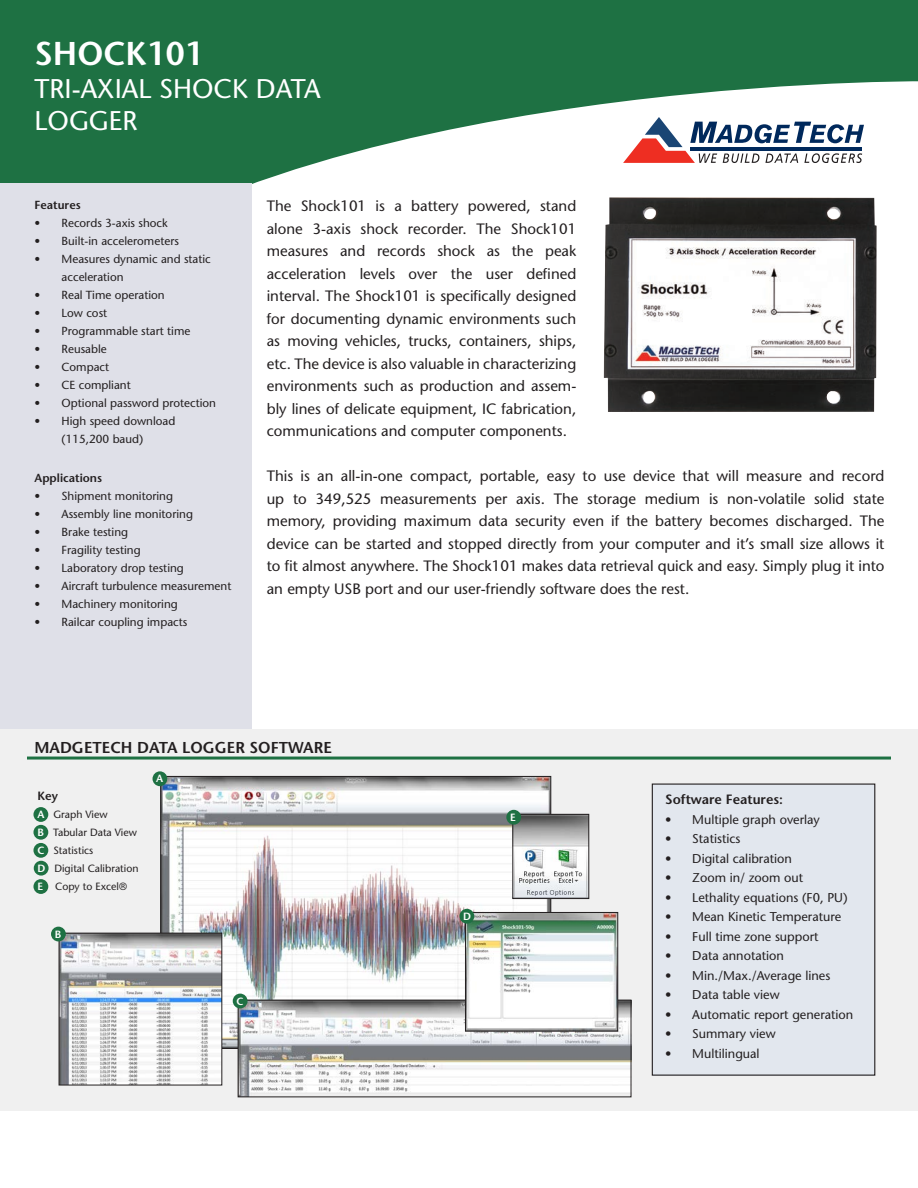
<style>
.page{position:relative;width:918px;height:1188px;background:#fff}
.page>*{position:absolute;margin:0;border:0;box-sizing:border-box;transform-origin:0 0}
.t1{font:600 33px "Stone Sans";color:#fff}
.t2{font:27px/32.4px "Stone Sans";color:#fff}
.t3{font:600 15.75px "Stone Sans";color:#231f20}
.t4{font:15px/22.5px "Stone Sans";color:#231f20;text-align:justify}
.t5{font:600 13.5px "Stone Sans";color:#231f20}
.t6{font:12.75px "Stone Sans";color:#231f20}
.t7{font:600 12px "Stone Sans";color:#231f20}
.t8{font:11.7px/18px "Stone Sans";color:#231f20}
.t9{font:600 11.7px "Stone Sans";color:#231f20}
.t10{font:10.5px "Stone Sans";color:#231f20}
.t11{font:600 10.5px "Stone Sans";color:#fff}
.s1{font-weight:600;color:#fff}
</style>
<div class="page">
<svg style="left:0;top:0;width:918px;height:184px;fill:#1e7143"></svg>
<div style="left:0;top:184px;width:252px;height:572px;background:#dfe0e8"></div>
<svg style="left:623px;top:117px;width:241px;height:46px"></svg>
<hr style="left:690px;top:147px;width:172px;height:4px;background:#00295c">
<div style="left:0;top:729px;width:918px;height:381px;background:#f0f0f0"></div>
<hr style="left:27px;top:757px;width:864px;height:3px;background:#1e7143">
<div style="left:33px;top:879px;width:15px;height:15px;background:#1e7143;border-radius:50%"></div>
<div style="left:652px;top:784px;width:223px;height:291px;background:#e2e7ee"></div>
<div style="left:652px;top:784px;width:223px;height:292px;border:1px solid #231f20"></div>
<div style="left:33px;top:807px;width:15px;height:15px;background:#1e7143;border-radius:50%"></div>
<div style="left:33px;top:825px;width:15px;height:15px;background:#1e7143;border-radius:50%"></div>
<div style="left:33px;top:843px;width:15px;height:15px;background:#1e7143;border-radius:50%"></div>
<div style="left:34px;top:861px;width:15px;height:15px;background:#1e7143;border-radius:50%"></div>
<img style="left:163px;top:778px;width:386px;height:269px">
<img style="left:61px;top:935px;width:159px;height:148px">
<div style="left:59px;top:933px;width:163px;height:152px;border:1px solid #231f20"></div>
<img style="left:240px;top:1002px;width:389px;height:93px">
<div style="left:238px;top:1000px;width:393px;height:97px;border:1px solid #231f20"></div>
<img style="left:467px;top:914px;width:149px;height:116px">
<div style="left:465px;top:912px;width:153px;height:120px;border:1px solid #231f20"></div>
<img style="left:514px;top:816px;width:73px;height:81px">
<div style="left:512px;top:814px;width:77px;height:85px;border:1px solid #231f20"></div>
<div style="left:459px;top:909px;width:15px;height:15px;background:#1e7143;border-radius:50%"></div>
<div style="left:233px;top:994px;width:15px;height:14px;background:#1e7143;border-radius:50%"></div>
<div style="left:51px;top:927px;width:15px;height:14px;background:#1e7143;border-radius:50%"></div>
<div style="left:506px;top:810px;width:15px;height:15px;background:#1e7143;border-radius:50%"></div>
<div style="left:153px;top:771px;width:14px;height:15px;background:#1e7143;border-radius:50%"></div>
<img style="left:604px;top:197px;width:273px;height:215px">
<p class="t1" style="left:35px;top:34px;width:171px">SHOCK101</p>
<p class="t2" style="left:35px;top:72px;width:288px">TRI-AXIAL SHOCK DATA<br>LOGGER</p>
<p class="t9" style="left:35px;top:198px;width:48px">Features</p>
<p class="t8" style="left:35px;top:214px;width:135px">• Records 3-axis shock</p>
<p class="t8" style="left:35px;top:232px;width:146px">• Built-in accelerometers</p>
<p class="t8" style="left:62px;top:250px;width:151px;text-indent:-27px">• Measures dynamic and static acceleration</p>
<p class="t8" style="left:35px;top:286px;width:132px">• Real Time operation</p>
<p class="t8" style="left:35px;top:304px;width:74px">• Low cost</p>
<p class="t8" style="left:35px;top:322px;width:157px">• Programmable start time</p>
<p class="t8" style="left:35px;top:340px;width:74px">• Reusable</p>
<p class="t8" style="left:35px;top:358px;width:76px">• Compact</p>
<p class="t8" style="left:35px;top:376px;width:98px">• CE compliant</p>
<p class="t8" style="left:35px;top:394px;width:183px">• Optional password protection</p>
<p class="t8" style="left:35px;top:412px;width:142px;text-align:center">• High speed download (115,200 baud)</p>
<p class="t9" style="left:35px;top:471px;width:69px">Applications</p>
<p class="t8" style="left:35px;top:487px;width:140px">• Shipment monitoring</p>
<p class="t8" style="left:35px;top:505px;width:160px">• Assembly line monitoring</p>
<p class="t8" style="left:35px;top:523px;width:95px">• Brake testing</p>
<p class="t8" style="left:35px;top:541px;width:108px">• Fragility testing</p>
<p class="t8" style="left:35px;top:559px;width:151px">• Laboratory drop testing</p>
<p class="t8" style="left:35px;top:577px;width:198px">• Aircraft turbulence measurement</p>
<p class="t8" style="left:35px;top:595px;width:145px">• Machinery monitoring</p>
<p class="t8" style="left:35px;top:613px;width:154px">• Railcar coupling impacts</p>
<p class="t4" style="left:267px;top:195px;width:311px">The Shock101 is a battery powered, stand alone 3-axis shock recorder. The Shock101 measures and records shock as the peak acceleration levels over the user defined interval. The Shock101 is specifically designed for documenting dynamic environments such as moving vehicles, trucks, containers, ships, etc. The device is also valuable in characterizing environments such as production and assem&shy;bly lines of delicate equipment, IC fabrication, communications and computer components.</p>
<p class="t4" style="left:267px;top:465px;width:619px">This is an all-in-one compact, portable, easy to use device that will measure and record up to 349,525 measurements per axis. The storage medium is non-volatile solid state memory, providing maximum data security even if the battery becomes discharged. The device can be started and stopped directly from your computer and it’s small size allows it to fit almost anywhere. The Shock101 makes data retrieval quick and easy. Simply plug it into an empty USB port and our user-friendly software does the rest.</p>
<p class="t3" style="left:34px;top:738px;width:299px">MADGETECH DATA LOGGER SOFTWARE</p>
<p class="t7" style="left:37px;top:789px;width:22px">Key</p>
<p class="t10" style="left:37px;top:808px;width:72px"><span class="s1">A</span> Graph View</p>
<p class="t10" style="left:37px;top:826px;width:101px"><span class="s1">B</span> Tabular Data View</p>
<p class="t10" style="left:37px;top:844px;width:57px"><span class="s1">C</span> Statistics</p>
<p class="t10" style="left:37px;top:862px;width:103px"><span class="s1">D</span> Digital Calibration</p>
<p class="t10" style="left:37px;top:880px;width:91px"><span class="s1">E</span> Copy to Excel®</p>
<p class="t11" style="left:156px;top:773px;width:9px">A</p>
<p class="t11" style="left:55px;top:928px;width:8px">B</p>
<p class="t11" style="left:237px;top:995px;width:9px">C</p>
<p class="t11" style="left:463px;top:910px;width:9px">D</p>
<p class="t11" style="left:510px;top:811px;width:7px">E</p>
<p class="t5" style="left:665px;top:792px;width:119px">Software Features:</p>
<p class="t6" style="left:665px;top:812px;width:156px">• Multiple graph overlay</p>
<p class="t6" style="left:665px;top:831px;width:77px">• Statistics</p>
<p class="t6" style="left:665px;top:851px;width:128px">• Digital calibration</p>
<p class="t6" style="left:665px;top:870px;width:139px">• Zoom in/ zoom out</p>
<p class="t6" style="left:665px;top:890px;width:184px">• Lethality equations (F0, PU)</p>
<p class="t6" style="left:665px;top:909px;width:178px">• Mean Kinetic Temperature</p>
<p class="t6" style="left:665px;top:929px;width:155px">• Full time zone support</p>
<p class="t6" style="left:665px;top:948px;width:120px">• Data annotation</p>
<p class="t6" style="left:665px;top:968px;width:167px">• Min./Max./Average lines</p>
<p class="t6" style="left:665px;top:987px;width:116px">• Data table view</p>
<p class="t6" style="left:665px;top:1007px;width:190px">• Automatic report generation</p>
<p class="t6" style="left:665px;top:1026px;width:112px">• Summary view</p>
<p class="t6" style="left:665px;top:1046px;width:96px">• Multilingual</p>
</div>
